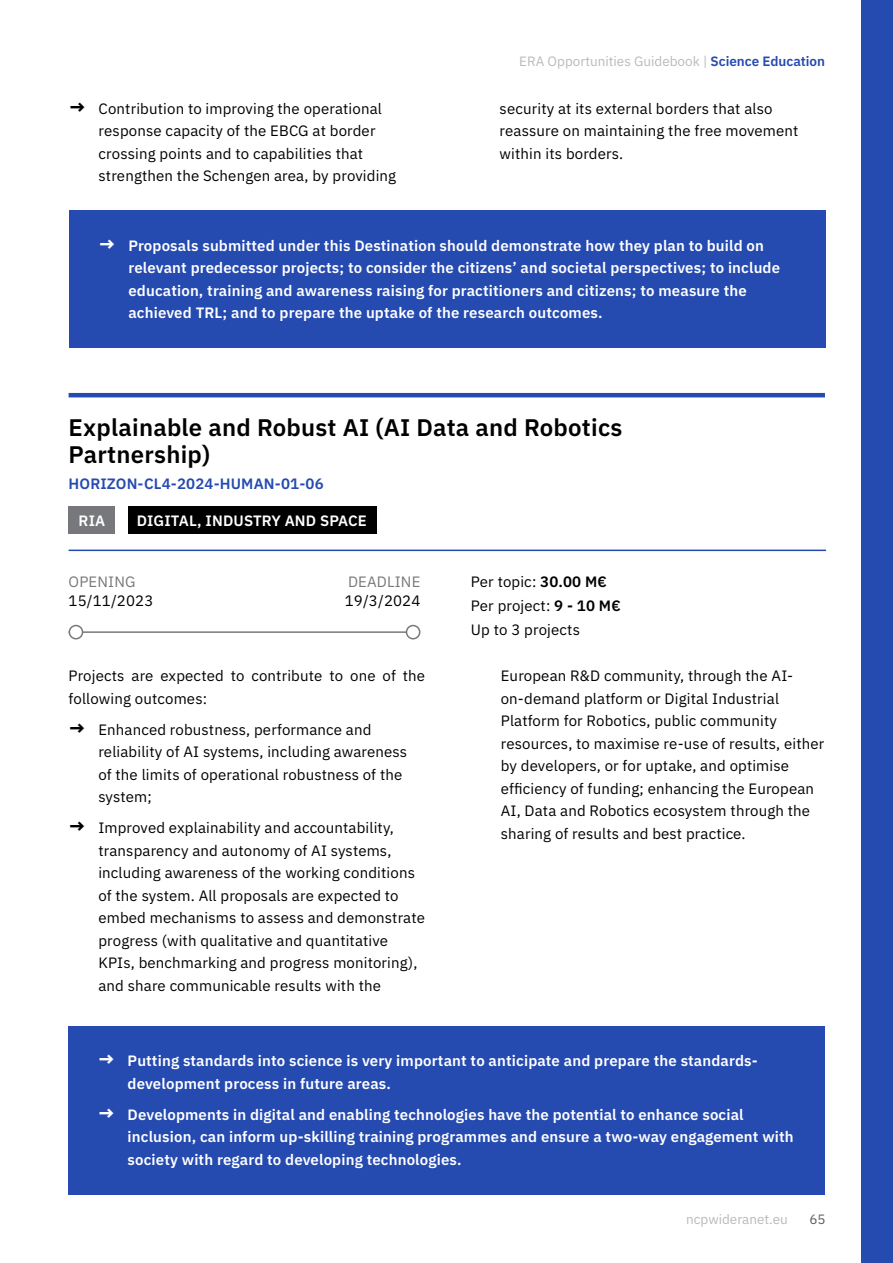
<style>
.page{position:relative;width:893px;height:1263px;background:#fff}
.page>*{position:absolute;margin:0;border:0;box-sizing:border-box;transform-origin:0 0}
.t1{font:600 24px/27px "IBM Plex Sans";letter-spacing:.01em;color:#000}
.t2{font:15px/22.5px "IBM Plex Sans";letter-spacing:.01em;color:#000}
.t3{font:600 15px/22.5px "IBM Plex Sans";letter-spacing:.01em;color:#fff}
.t4{font:600 15px "IBM Plex Sans";letter-spacing:.01em;color:#254ab0}
.t5{font:15px "IBM Plex Sans";letter-spacing:.01em;color:#77787b}
.t6{font:13.5px "IBM Plex Sans";color:#b8babc}
.t7{font:13.5px "IBM Plex Sans";color:#5d5d60}
.s1{font-weight:600;color:#254ab0}
.s2{font-weight:700;font-size:19.5px}
.s3{font-weight:600}
</style>
<div class="page">
<div style="left:861px;top:0;width:32px;height:1263px;background:#254ab0"></div>
<div style="left:69px;top:211px;width:757px;height:137px;background:#254ab0"></div>
<hr style="left:69px;top:393px;width:756px;height:4px;background:#254ab0">
<div style="left:128px;top:506px;width:248px;height:28px;background:#000"></div>
<div style="left:69px;top:506px;width:46px;height:28px;background:#77787b"></div>
<hr style="left:69px;top:631px;width:346px;height:2px;background:#77787b">
<div style="left:69px;top:625px;width:14px;height:14px;background:#fff;border-radius:50%"></div>
<div style="left:69px;top:625px;width:14px;height:14px;border:2px solid #77787b;border-radius:50%"></div>
<div style="left:406px;top:625px;width:14px;height:14px;background:#fff;border-radius:50%"></div>
<div style="left:406px;top:625px;width:14px;height:14px;border:2px solid #77787b;border-radius:50%"></div>
<hr style="left:69px;top:550px;width:757px;height:1px;background:#254ab0">
<div style="left:68px;top:1026px;width:757px;height:168px;background:#254ab0"></div>
<p class="t6" style="left:519px;top:51px;width:307px">ERA Opportunities Guidebook | <span class="s1">Science Education</span></p>
<p class="t2" style="left:99px;top:96px;width:299px;text-indent:-30px"><span class="s2">→</span> Contribution to improving the operational response capacity of the EBCG at border crossing points and to capabilities that strengthen the Schengen area, by providing</p>
<p class="t2" style="left:500px;top:96px;width:300px">security at its external borders that also reassure on maintaining the free movement within its borders.</p>
<p class="t3" style="left:128px;top:233px;width:653px;text-indent:-30px"><span class="s2">→</span> Proposals submitted under this Destination should demonstrate how they plan to build on relevant predecessor projects; to consider the citizens’ and societal perspectives; to include education, training and awareness raising for practitioners and citizens; to measure the achieved TRL; and to prepare the uptake of the research outcomes.</p>
<h1 class="t1" style="left:69px;top:412px;width:555px">Explainable and Robust AI (AI Data and Robotics<br>Partnership)</h1>
<p class="t4" style="left:69px;top:471px;width:257px">HORIZON-CL4-2024-HUMAN-01-06</p>
<p class="t3" style="left:79px;top:508px;width:28px">RIA</p>
<p class="t3" style="left:137px;top:508px;width:232px">DIGITAL, INDUSTRY AND SPACE</p>
<p class="t5" style="left:348px;top:570px;width:74px">DEADLINE</p>
<p class="t2" style="left:471px;top:568px;width:151px;line-height:24px">Per topic: <span class="s3">30.00 M€<br></span>Per project: <span class="s3">9 - 10 M€<br></span>Up to 3 projects</p>
<p class="t2" style="left:501px;top:663px;width:325px">European R&amp;D community, through the AI&shy;on-demand platform or Digital Industrial Platform for Robotics, public community resources, to maximise re-use of results, either by developers, or for uptake, and optimise efficiency of funding; enhancing the European AI, Data and Robotics ecosystem through the sharing of results and best practice.</p>
<p class="t5" style="left:69px;top:570px;width:68px">OPENING</p>
<p class="t2" style="left:69px;top:588px;width:86px">15/11/2023</p>
<p class="t2" style="left:345px;top:588px;width:77px">19/3/2024</p>
<p class="t2" style="left:69px;top:663px;width:358px">Projects are expected to contribute to one of the following outcomes:</p>
<p class="t2" style="left:98px;top:717px;width:310px;text-indent:-30px"><span class="s2">→</span> Enhanced robustness, performance and reliability of AI systems, including awareness of the limits of operational robustness of the system;</p>
<p class="t2" style="left:98px;top:815px;width:328px;text-indent:-30px"><span class="s2">→</span> Improved explainability and accountability, transparency and autonomy of AI systems, including awareness of the working conditions of the system. All proposals are expected to embed mechanisms to assess and demonstrate progress (with qualitative and quantitative KPIs, benchmarking and progress monitoring), and share communicable results with the</p>
<p class="t3" style="left:128px;top:1048px;width:632px;text-indent:-30px"><span class="s2">→</span> Putting standards into science is very important to anticipate and prepare the standards&shy;development process in future areas.</p>
<p class="t3" style="left:128px;top:1102px;width:668px;text-indent:-30px"><span class="s2">→</span> Developments in digital and enabling technologies have the potential to enhance social inclusion, can inform up-skilling training programmes and ensure a two-way engagement with society with regard to developing technologies.</p>
<p class="t6" style="left:686px;top:1208px;width:103px">ncpwideranet.eu</p>
<p class="t7" style="left:809px;top:1208px;width:18px">65</p>
</div>
